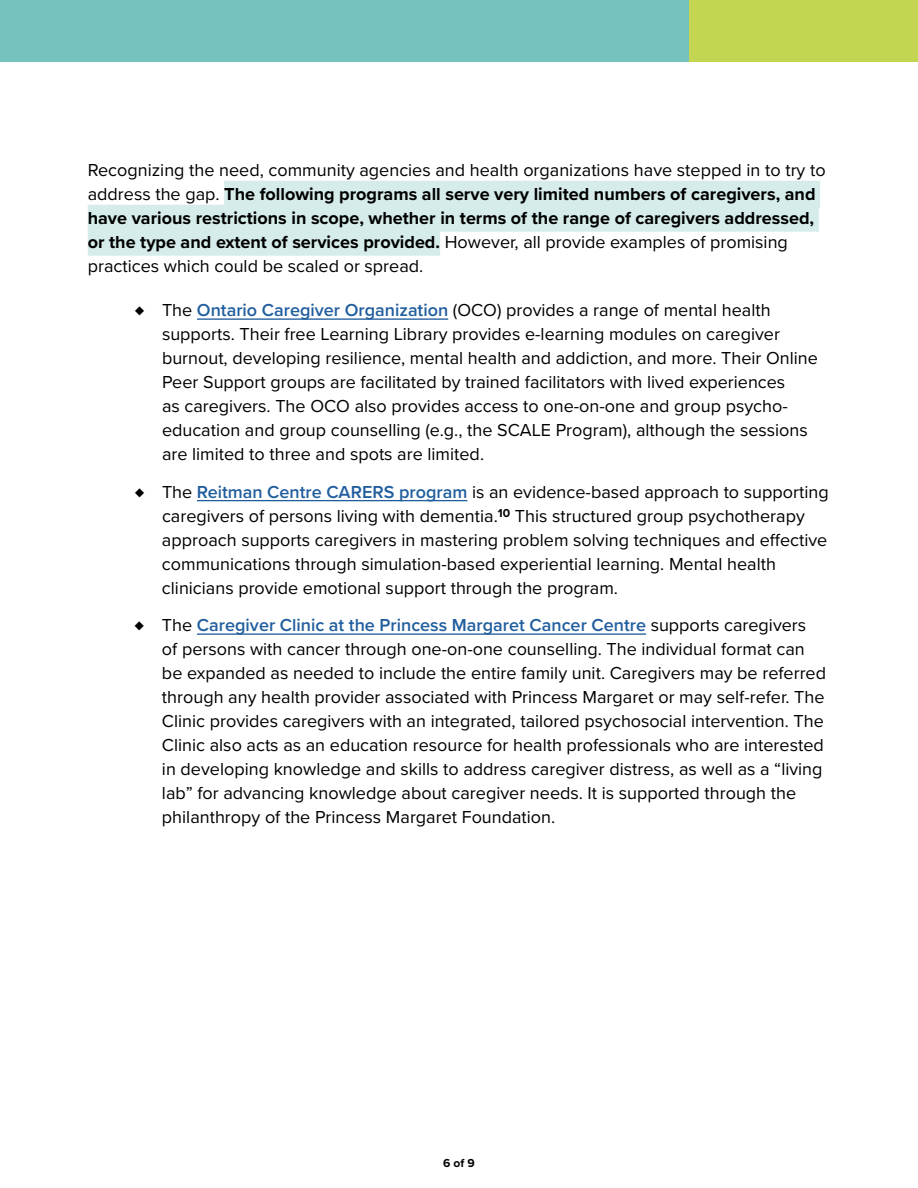
<style>
.page{position:relative;width:918px;height:1188px;background:#fff}
.page>*{position:absolute;margin:0;border:0;box-sizing:border-box;transform-origin:0 0}
.t1{font:18px/24px "Proxima Nova";color:#000}
.t2{font:700 18px/24px "Proxima Nova";color:#000}
.t3{font:700 12px "Proxima Nova";color:#000}
.s1{font-weight:400}
.s2{font-weight:600;color:#215e9e}
</style>
<div class="page">
<div style="left:0;top:0;width:918px;height:62px;background:#75c1bd"></div>
<div style="left:689px;top:0;width:229px;height:62px;background:#c4d551"></div>
<div style="left:224px;top:181px;width:596px;height:27px;background:#d6eceb"></div>
<div style="left:88px;top:205px;width:731px;height:27px;background:#d6eceb"></div>
<div style="left:88px;top:229px;width:352px;height:27px;background:#d6eceb"></div>
<hr style="left:197px;top:318px;width:251px;height:2px;background:#215e9e">
<hr style="left:197px;top:500px;width:270px;height:1px;background:#215e9e">
<hr style="left:197px;top:633px;width:449px;height:2px;background:#215e9e">
<p class="t2" style="left:88px;top:158px;width:739px"><span class="s1">Recognizing the need, community agencies and health organizations have stepped in to try to address the gap.</span> The following programs all serve very limited numbers of caregivers, and have various restrictions in scope, whether in terms of the range of caregivers addressed, or the type and extent of services provided. <span class="s1">However, all provide examples of promising practices which could be scaled or spread.</span></p>
<p class="t1" style="left:162px;top:298px;width:658px;text-indent:-27px">♦ The <span class="s2">Ontario Caregiver Organization</span> (OCO) provides a range of mental health supports. Their free Learning Library provides e-learning modules on caregiver burnout, developing resilience, mental health and addiction, and more. Their Online Peer Support groups are facilitated by trained facilitators with lived experiences<br>as caregivers. The OCO also provides access to one-on-one and group psycho&shy;education and group counselling (e.g., the SCALE Program), although the sessions are limited to three and spots are limited.</p>
<p class="t1" style="left:162px;top:479px;width:668px;text-indent:-27px">♦ The <span class="s2">Reitman Centre CARERS program</span> is an evidence-based approach to supporting caregivers of persons living with dementia.<sup>10</sup> This structured group psychotherapy approach supports caregivers in mastering problem solving techniques and effective communications through simulation-based experiential learning. Mental health clinicians provide emotional support through the program.</p>
<p class="t1" style="left:162px;top:613px;width:666px;text-indent:-27px">♦ The <span class="s2">Caregiver Clinic at the Princess Margaret Cancer Centre</span> supports caregivers of persons with cancer through one-on-one counselling. The individual format can be expanded as needed to include the entire family unit. Caregivers may be referred through any health provider associated with Princess Margaret or may self-refer. The Clinic provides caregivers with an integrated, tailored psychosocial intervention. The Clinic also acts as an education resource for health professionals who are interested in developing knowledge and skills to address caregiver distress, as well as a “living lab” for advancing knowledge about caregiver needs. It is supported through the philanthropy of the Princess Margaret Foundation.</p>
<p class="t3" style="left:443px;top:1154px;width:33px">6 of 9</p>
</div>
